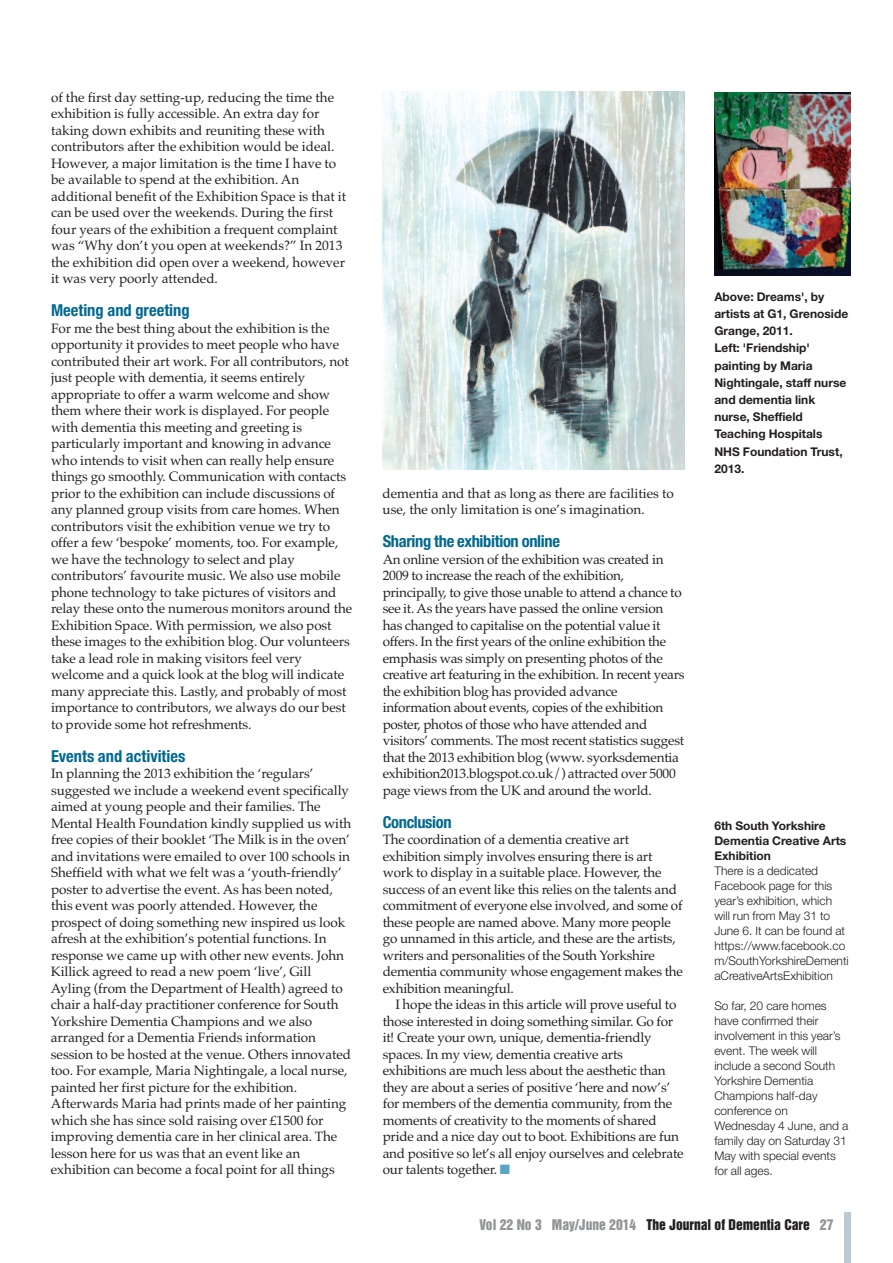
<style>
.page{position:relative;width:893px;height:1263px;background:#fff}
.page>*{position:absolute;margin:0;border:0;box-sizing:border-box;transform-origin:0 0}
.t1{font:700 condensed 16.5px "Helvetica Neue";letter-spacing:-.01em;color:#006991}
.t2{font:13.5px/16.5px "Palatino";letter-spacing:-.005em;color:#231f20}
.t3{font:13.5px "Helvetica Inserat";color:#231f20}
.t4{font:300 12px/15px "Helvetica Neue";color:#231f20}
.t5{font:700 12px/17.2px "Helvetica Neue";color:#231f20}
.s1{color:#56a5c4}
.s2{color:#939598}
</style>
<div class="page">
<div style="left:844px;top:1212px;width:6px;height:51px;background:#bbcad2"></div>
<img style="left:714px;top:92px;width:136px;height:183px">
<img style="left:383px;top:92px;width:302px;height:377px">
<p class="t2" style="left:51px;top:89px;width:297px">of the first day setting-up, reducing the time the exhibition is fully accessible. An extra day for taking down exhibits and reuniting these with contributors after the exhibition would be ideal.<br>However, a major limitation is the time I have to be available to spend at the exhibition. An additional benefit of the Exhibition Space is that it can be used over the weekends. During the first four years of the exhibition a frequent complaint was “Why don’t you open at weekends?” In 2013 the exhibition did open over a weekend, however it was very poorly attended.</p>
<p class="t1" style="left:51px;top:304px;width:140px">Meeting and greeting</p>
<p class="t2" style="left:51px;top:320px;width:303px">For me the best thing about the exhibition is the opportunity it provides to meet people who have contributed their art work. For all contributors, not just people with dementia, it seems entirely appropriate to offer a warm welcome and show them where their work is displayed. For people with dementia this meeting and greeting is particularly important and knowing in advance who intends to visit when can really help ensure things go smoothly. Communication with contacts prior to the exhibition can include discussions of any planned group visits from care homes. When contributors visit the exhibition venue we try to offer a few ‘bespoke’ moments, too. For example, we have the technology to select and play contributors’ favourite music. We also use mobile phone technology to take pictures of visitors and relay these onto the numerous monitors around the Exhibition Space. With permission, we also post these images to the exhibition blog. Our volunteers take a lead role in making visitors feel very welcome and a quick look at the blog will indicate many appreciate this. Lastly, and probably of most importance to contributors, we always do our best to provide some hot refreshments.</p>
<p class="t1" style="left:51px;top:750px;width:136px">Events and activities</p>
<p class="t2" style="left:51px;top:765px;width:302px">In planning the 2013 exhibition the ‘regulars’ suggested we include a weekend event specifically aimed at young people and their families. The Mental Health Foundation kindly supplied us with free copies of their booklet ‘The Milk is in the oven’ and invitations were emailed to over 100 schools in Sheffield with what we felt was a ‘youth-friendly’ poster to advertise the event. As has been noted, this event was poorly attended. However, the prospect of doing something new inspired us look afresh at the exhibition’s potential functions. In response we came up with other new events. John Killick agreed to read a new poem ‘live’, Gill Ayling (from the Department of Health) agreed to chair a half-day practitioner conference for South Yorkshire Dementia Champions and we also arranged for a Dementia Friends information session to be hosted at the venue. Others innovated too. For example, Maria Nightingale, a local nurse, painted her first picture for the exhibition.<br>Afterwards Maria had prints made of her painting which she has since sold raising over £1500 for improving dementia care in her clinical area. The lesson here for us was that an event like an exhibition can become a focal point for all things</p>
<p class="t2" style="left:383px;top:485px;width:293px">dementia and that as long as there are facilities to use, the only limitation is one’s imagination.</p>
<p class="t1" style="left:383px;top:535px;width:179px">Sharing the exhibition online</p>
<p class="t2" style="left:383px;top:551px;width:303px">An online version of the exhibition was created in 2009 to increase the reach of the exhibition, principally, to give those unable to attend a chance to see it. As the years have passed the online version has changed to capitalise on the potential value it offers. In the first years of the online exhibition the emphasis was simply on presenting photos of the creative art featuring in the exhibition. In recent years the exhibition blog has provided advance information about events, copies of the exhibition poster, photos of those who have attended and visitors’ comments. The most recent statistics suggest that the 2013 exhibition blog (www. syorksdementia exhibition2013.blogspot.co.uk/) attracted over 5000 page views from the UK and around the world.</p>
<p class="t1" style="left:383px;top:816px;width:70px">Conclusion</p>
<p class="t2" style="left:383px;top:831px;width:302px">The coordination of a dementia creative art exhibition simply involves ensuring there is art work to display in a suitable place. However, the success of an event like this relies on the talents and commitment of everyone else involved, and some of these people are named above. Many more people go unnamed in this article, and these are the artists, writers and personalities of the South Yorkshire dementia community whose engagement makes the exhibition meaningful.</p>
<p class="t2" style="left:383px;top:996px;width:303px;text-indent:13px">I hope the ideas in this article will prove useful to those interested in doing something similar. Go for it! Create your own, unique, dementia-friendly spaces. In my view, dementia creative arts exhibitions are much less about the aesthetic than they are about a series of positive ‘here and now’s’ for members of the dementia community, from the moments of creativity to the moments of shared pride and a nice day out to boot. Exhibitions are fun and positive so let’s all enjoy ourselves and celebrate our talents together. <span class="s1">■</span></p>
<p class="t5" style="left:714px;top:288px;width:135px">Above: Dreams', by artists at G1, Grenoside<br>Grange, 2011.<br>Left: 'Friendship' painting by Maria<br>Nightingale, staff nurse and dementia link nurse, Sheffield<br>Teaching Hospitals<br>NHS Foundation Trust,<br>2013.</p>
<p class="t5" style="left:714px;top:818px;width:133px;line-height:15px">6th South Yorkshire<br>Dementia Creative Arts<br>Exhibition</p>
<p class="t4" style="left:714px;top:863px;width:136px">There is a dedicated<br>Facebook page for this year’s exhibition, which will run from May 31 to<br>June 6. It can be found at https://www.facebook.co m/SouthYorkshireDementi aCreativeArtsExhibition</p>
<p class="t4" style="left:714px;top:998px;width:135px">So far, 20 care homes have confirmed their involvement in this year’s event. The week will include a second South<br>Yorkshire Dementia<br>Champions half-day conference on<br>Wednesday 4 June, and a family day on Saturday 31<br>May with special events for all ages.</p>
<p class="t3" style="left:480px;top:1219px;width:355px"><span class="s2">Vol 22 No 3 May/June 2014</span> The Journal of Dementia Care <span class="s2">27</span></p>
</div>
